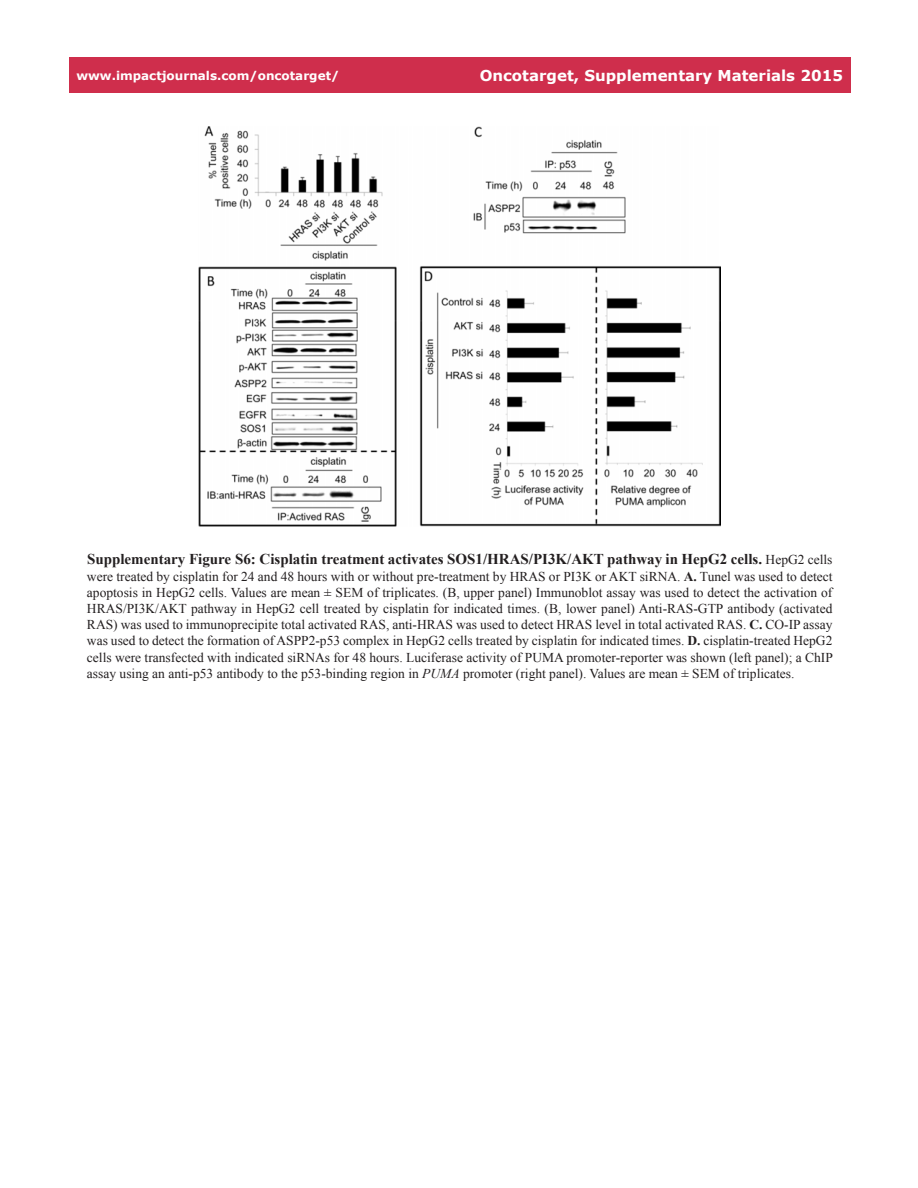
<style>
.page{position:relative;width:918px;height:1188px;background:#fff}
.page>*{position:absolute;margin:0;border:0;box-sizing:border-box;transform-origin:0 0}
.t1{font:700 15px "Times New Roman";color:#231f20}
.t2{font:700 15px "Verdana";color:#fff}
.t3{font:13.5px/16.2px "Times New Roman";color:#231f20;text-align:justify}
.t4{font:700 12px "Verdana";color:#fff}
.s1{font-weight:400;font-size:13.5px}
.s2{font-weight:700}
.s3{font-style:italic}
</style>
<div class="page">
<div style="left:69px;top:57px;width:781px;height:36px;background:#cf2e4c"></div>
<img style="left:199px;top:127px;width:522px;height:400px">
<p class="t4" style="left:76px;top:67px;width:264px">www.impactjournals.com/oncotarget/</p>
<p class="t2" style="left:480px;top:65px;width:365px">Oncotarget, Supplementary Materials 2015</p>
<p class="t1" style="left:87px;top:549px;width:747px">Supplementary Figure S6: Cisplatin treatment activates SOS1/HRAS/PI3K/AKT pathway in HepG2 cells. <span class="s1">HepG2 cells</span></p>
<p class="t3" style="left:87px;top:568px;width:747px">were treated by cisplatin for 24 and 48 hours with or without pre-treatment by HRAS or PI3K or AKT siRNA. <span class="s2">A.</span> Tunel was used to detect apoptosis in HepG2 cells. Values are mean ± SEM of triplicates. (B, upper panel) Immunoblot assay was used to detect the activation of HRAS/PI3K/AKT pathway in HepG2 cell treated by cisplatin for indicated times. (B, lower panel) Anti-RAS-GTP antibody (activated RAS) was used to immunoprecipite total activated RAS, anti-HRAS was used to detect HRAS level in total activated RAS. <span class="s2">C.</span> CO-IP assay was used to detect the formation of ASPP2-p53 complex in HepG2 cells treated by cisplatin for indicated times. <span class="s2">D.</span> cisplatin-treated HepG2 cells were transfected with indicated siRNAs for 48 hours. Luciferase activity of PUMA promoter-reporter was shown (left panel); a ChIP assay using an anti-p53 antibody to the p53-binding region in <span class="s3">PUMA</span> promoter (right panel). Values are mean ± SEM of triplicates.</p>
</div>
